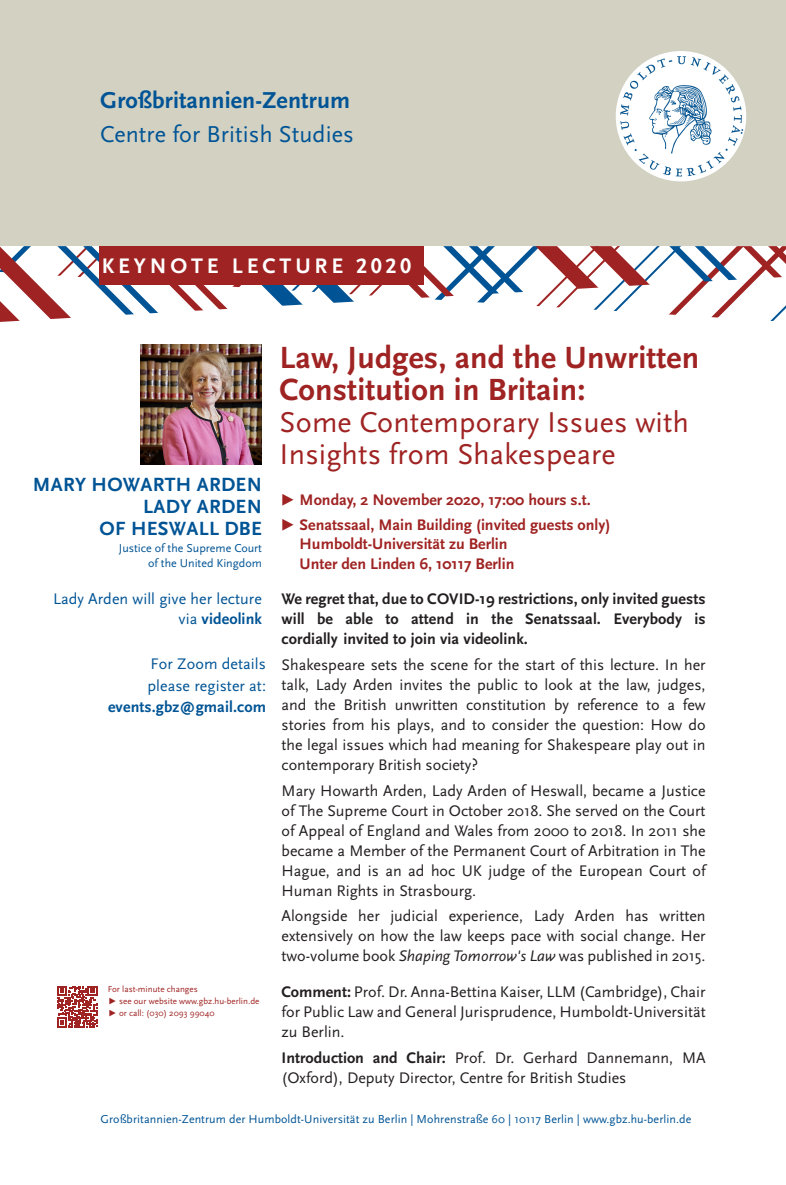
<style>
.page{position:relative;width:786px;height:1185px;background:#fff}
.page>*{position:absolute;margin:0;border:0;box-sizing:border-box;transform-origin:0 0}
.GBZ-Headline{font:700 32px/32px "Scala Sans OT";letter-spacing:.005em;color:#9f2322}
.GBZ-Headline-2{font:30px/32px "Scala Sans OT";letter-spacing:.005em;color:#9f2322}
.t1{font:24px "Scala Sans OT";letter-spacing:.005em;color:#005495}
.t2{font:700 24px "Scala Sans OT";letter-spacing:.005em;color:#005495}
.GBZ-Eventformat{font:700 22px "Scala Sans OT";letter-spacing:.175em;color:#fff}
.GBZ-Guestname_bold{font:700 20px/22px "Scala Sans OT";letter-spacing:.015em;color:#005495;text-align:right}
.GBZ-Text{font:16px/20px "Scala Sans OT";color:#231f20;text-align:justify}
.GBZ-Text-2{font:700 16px/20px "Scala Sans OT";letter-spacing:.005em;color:#231f20;text-align:justify}
.GBZ-Date_Place_red{font:700 16px/19.2px "Scala Sans OT";color:#9f2322}
.GBZ-Call-to-action{font:16px/21.5px "Scala Sans OT";letter-spacing:.005em;color:#005495;text-align:right}
.GBZ-Text-3{font:16px/20px "Scala Sans OT";letter-spacing:.005em;color:#005495;text-align:right}
.GBZ-Headline-3{font:700 16px "Scala Sans OT";color:#9f2322}
.GBZ-Guestname_bold-2{font:12px/14.4px "Scala Sans OT";letter-spacing:.005em;color:#005495;text-align:right}
.GBZ-More-information{font:9px "Scala Sans OT";color:#9f2322}
.s1{font-weight:700}
.s2{font-style:italic}
</style>
<div class="page">
<div style="left:0;top:0;width:785px;height:246px;background:#d2d1c2"></div>
<svg style="left:0;top:246px;width:785px;height:76px"></svg>
<img style="left:615px;top:51px;width:131px;height:130px;border-radius:65px">
<div style="left:99px;top:246px;width:324px;height:38px;background:#9f2322"></div>
<img style="left:141px;top:344px;width:120px;height:120px">
<svg style="left:57px;top:986px;width:40px;height:42px"></svg>
<h3 class="t2" style="left:100px;top:86px;width:251px">Großbritannien-Zentrum</h3>
<h3 class="t1" style="left:100px;top:120px;width:255px">Centre for British Studies</h3>
<p class="GBZ-Eventformat" style="left:102px;top:253px;width:311px">KEYNOTE LECTURE 2020</p>
<p class="GBZ-Guestname_bold" style="left:33px;top:473px;width:230px">MARY HOWARTH ARDEN</p>
<p class="GBZ-Guestname_bold" style="left:99px;top:495px;width:164px">LADY ARDEN<br>OF HESWALL DBE</p>
<p class="GBZ-Guestname_bold-2" style="left:119px;top:541px;width:145px">Justice of the Supreme Court of the United Kingdom</p>
<p class="GBZ-Text-3" style="left:53px;top:589px;width:210px">Lady Arden will give her lecture via <span class="s1">videolink</span></p>
<p class="GBZ-Call-to-action" style="left:108px;top:653px;width:159px">For Zoom details please register at: <span class="s1">events.gbz@gmail.com</span></p>
<p class="GBZ-More-information" style="left:108px;top:984px;width:91px">For last-minute changes</p>
<p class="GBZ-More-information" style="left:108px;top:996px;width:153px">▶ see our website www.gbz.hu-berlin.de</p>
<p class="GBZ-More-information" style="left:108px;top:1008px;width:108px">▶ or call: (030) 2093 99040</p>
<p class="GBZ-Headline" style="left:279px;top:341px;width:421px">Law, Judges, and the Unwritten<br>Constitution in Britain:</p>
<p class="GBZ-Headline-2" style="left:279px;top:406px;width:410px">Some Contemporary Issues with<br>Insights from Shakespeare</p>
<p class="GBZ-Headline-3" style="left:279px;top:491px;width:312px">▶ Monday, 2 November 2020, 17:00 hours s.t.</p>
<p class="GBZ-Date_Place_red" style="left:299px;top:515px;width:312px;text-indent:-20px">▶ Senatssaal, Main Building (invited guests only)<br>Humboldt-Universität zu Berlin</p>
<p class="GBZ-Date_Place_red" style="left:299px;top:554px;width:216px">Unter den Linden 6, 10117 Berlin</p>
<p class="GBZ-Text-2" style="left:281px;top:589px;width:425px">We regret that, due to COVID-19 restrictions, only invited guests will be able to attend in the Senatssaal. Everybody is cordially invited to join via videolink.</p>
<p class="GBZ-Text" style="left:281px;top:655px;width:425px">Shakespeare sets the scene for the start of this lecture. In her talk, Lady Arden invites the public to look at the law, judges, and the British unwritten constitution by reference to a few stories from his plays, and to consider the question: How do the legal issues which had meaning for Shakespeare play out in contemporary British society?</p>
<p class="GBZ-Text" style="left:281px;top:780px;width:425px">Mary Howarth Arden, Lady Arden of Heswall, became a Justice of The Supreme Court in October 2018. She served on the Court of Appeal of England and Wales from 2000 to 2018. In 2011 she became a Member of the Permanent Court of Arbitration in The Hague, and is an ad hoc UK judge of the European Court of Human Rights in Strasbourg.</p>
<p class="GBZ-Text" style="left:281px;top:906px;width:425px">Alongside her judicial experience, Lady Arden has written extensively on how the law keeps pace with social change. Her two-volume book <span class="s2">Shaping Tomorrow's Law</span> was published in 2015.</p>
<p class="GBZ-Text" style="left:281px;top:982px;width:425px"><span class="s1">Comment:</span> Prof. Dr. Anna-Bettina Kaiser, LLM (Cambridge), Chair for Public Law and General Jurisprudence, Humboldt-Universität zu Berlin.</p>
<p class="GBZ-Text" style="left:281px;top:1047px;width:425px"><span class="s1">Introduction and Chair:</span> Prof. Dr. Gerhard Dannemann, MA (Oxford), Deputy Director, Centre for British Studies</p>
<p class="GBZ-Guestname_bold-2" style="left:100px;top:1111px;width:592px">Großbritannien-Zentrum der Humboldt-Universität zu Berlin | Mohrenstraße 60 | 10117 Berlin | www.gbz.hu-berlin.de</p>
</div>
